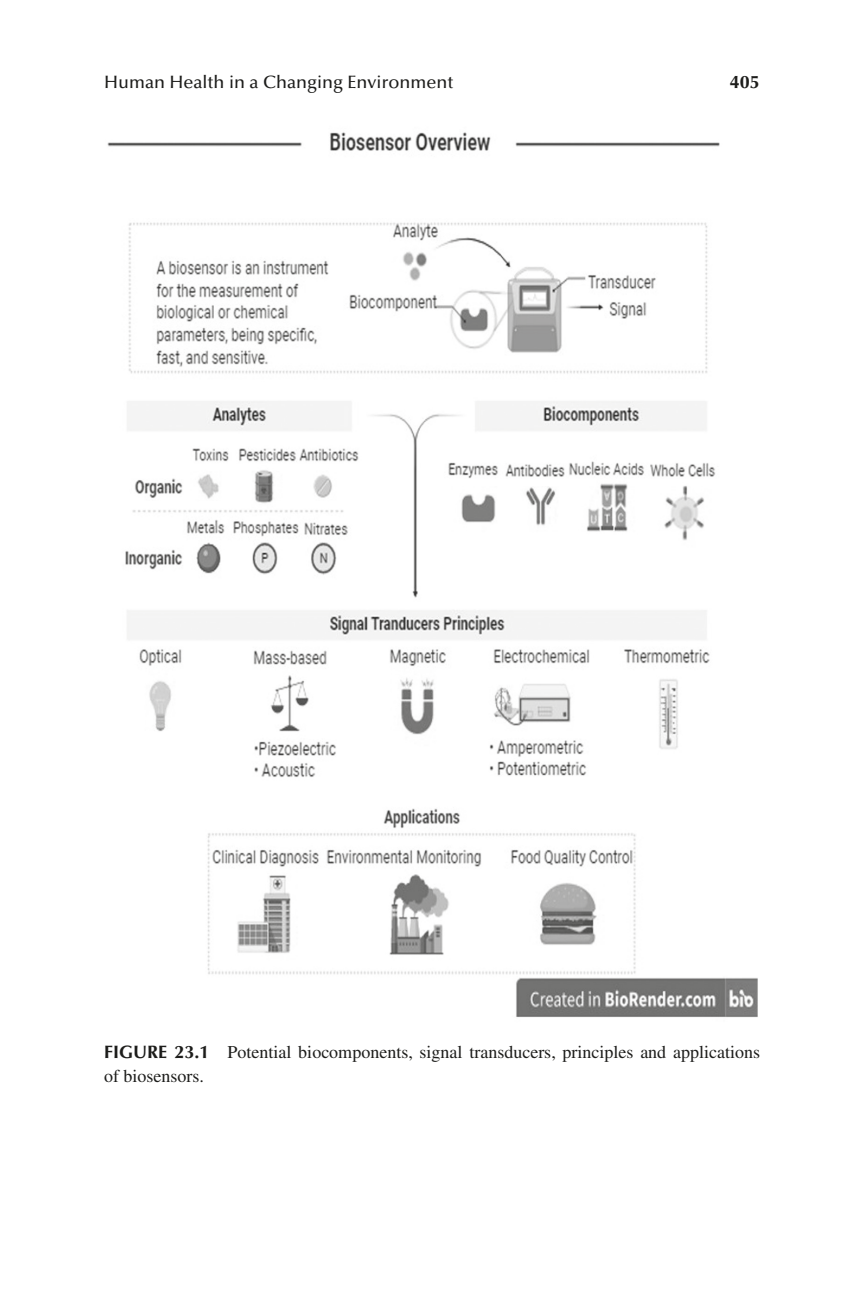
<style>
.page{position:relative;width:864px;height:1296px;background:#fff}
.page>*{position:absolute;margin:0;border:0;box-sizing:border-box;transform-origin:0 0}
.FigCapt{font:18px/24px "Times LT Std";color:#1d1d1b}
.t1{font:500 18px "Optima LT Std";color:#1d1d1b}
.t2{font:700 18px "Optima LT Std";color:#1d1d1b}
.s1{font-family:"Optima LT Std";font-weight:700}
</style>
<div class="page">
<img style="left:107px;top:132px;width:651px;height:886px">
<p class="t1" style="left:104px;top:71px;width:351px">Human Health in a Changing Environment</p>
<p class="t2" style="left:730px;top:72px;width:32px">405</p>
<p class="FigCapt" style="left:104px;top:1040px;width:658px"><span class="s1">FIGURE 23.1</span> Potential biocomponents, signal transducers, principles and applications of biosensors.</p>
</div>
